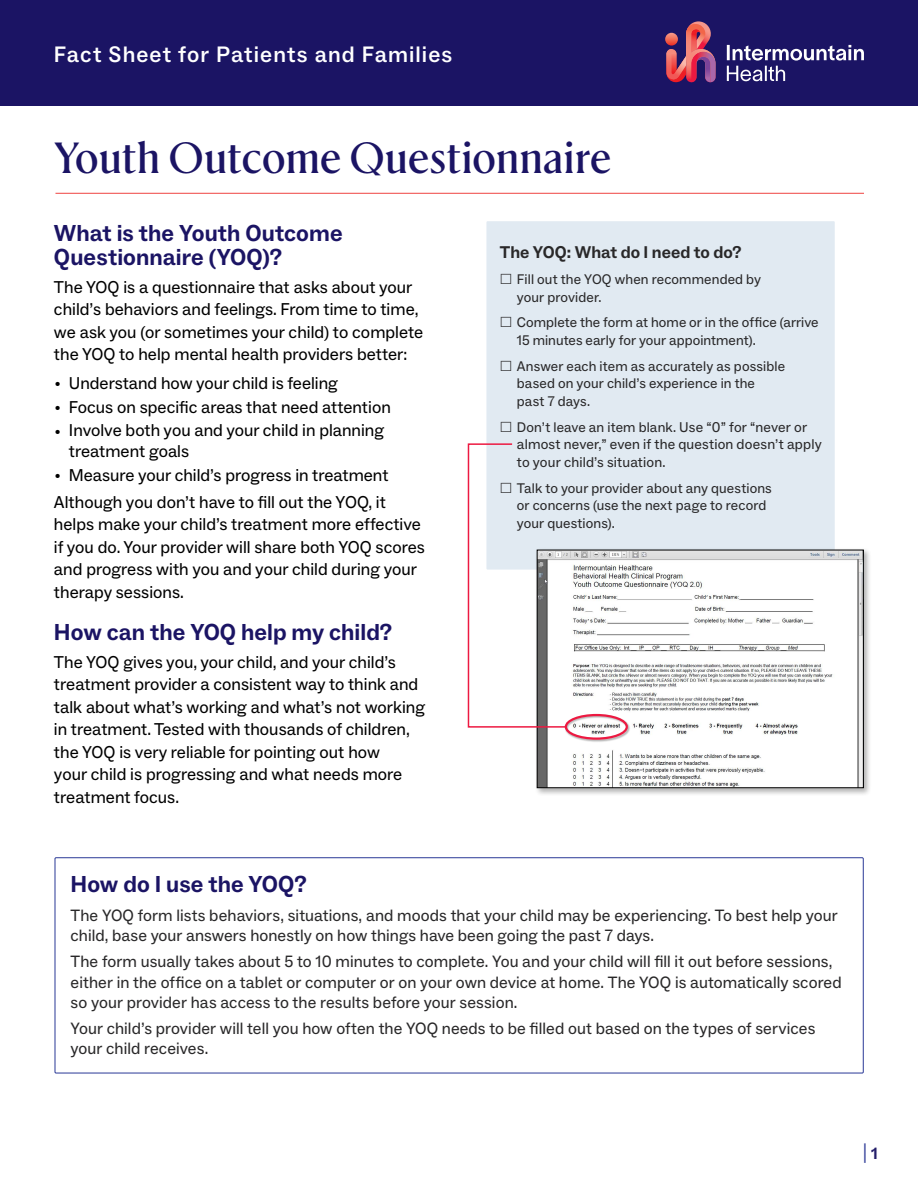
<style>
.page{position:relative;width:918px;height:1188px;background:#fff}
.page>*{position:absolute;margin:0;border:0;box-sizing:border-box;transform-origin:0 0}
.Title__h1{font:500 43.5px "Rector";letter-spacing:.01em;color:#1b1464}
.Level_1__h2{font:700 23.25px/24px "ABC Social";letter-spacing:.005em;color:#1b1464}
.t1{font:500 22.5px "ABC Social";letter-spacing:.05em;color:#fff}
.t2{font:19.5px "ABC Social";color:#323f99}
.Main__p{font:17.25px/22.5px "ABC Social";letter-spacing:.005em;color:#000}
.Title_bar{font:700 17.1px "ABC Social";color:#292829}
.Main_table{font:16.5px/20.2px "ABC Social";letter-spacing:.005em;color:#292829}
.t3{font:14.25px/17.9px "ABC Social";letter-spacing:.01em;color:#292829}
.t4{font:14.1px/17.9px "ABC Social";letter-spacing:.01em;color:#292829}
.s1{font-family:"Adobe Garamond Pro";font-size:15px}
.s2{font-size:14.25px}
.s3{font-weight:700;font-size:16.5px;color:#231d69}
</style>
<div class="page">
<div style="left:0;top:0;width:918px;height:106px;background:#1b1464"></div>
<svg style="left:727px;top:45px;width:137px;height:36px"></svg>
<svg style="left:665px;top:21px;width:51px;height:61px"></svg>
<hr style="left:55px;top:193px;width:809px;height:1px;background:#f15856">
<div style="left:55px;top:857px;width:809px;height:217px;border:1px solid #293896"></div>
<div style="left:486px;top:221px;width:349px;height:349px;background:#e1eaf2"></div>
<div style="left:535px;top:547px;width:337px;height:249px;background:#000;opacity:.3"></div>
<img style="left:539px;top:552px;width:323px;height:234px">
<div style="left:537px;top:550px;width:327px;height:238px;border:1px solid #000"></div>
<div style="left:565px;top:714px;width:66px;height:29px;background:#000;opacity:.3"></div>
<div style="left:565px;top:714px;width:63px;height:26px;border:2px solid #ed1941;border-radius:50%"></div>
<svg style="left:467px;top:443px;width:101px;height:285px"></svg>
<h3 class="t1" style="left:54px;top:40px;width:400px">Fact Sheet for Patients and Families</h3>
<p class="Title__h1" style="left:54px;top:128px;width:559px">Youth Outcome Questionnaire</p>
<p class="Level_1__h2" style="left:54px;top:222px;width:290px">What is the Youth Outcome<br>Questionnaire (YOQ)?</p>
<p class="Main__p" style="left:54px;top:276px;width:371px">The YOQ is a questionnaire that asks about your child’s behaviors and feelings. From time to time, we ask you (or sometimes your child) to complete the YOQ to help mental health providers better:</p>
<p class="Main__p" style="left:55px;top:372px;width:285px"><span class="s1">•</span> Understand how your child is feeling</p>
<p class="Main__p" style="left:55px;top:396px;width:338px"><span class="s1">•</span> Focus on specific areas that need attention</p>
<p class="Main__p" style="left:69px;top:420px;width:317px;line-height:21px;text-indent:-14px"><span class="s1">•</span> Involve both you and your child in planning treatment goals</p>
<p class="Main__p" style="left:55px;top:464px;width:335px"><span class="s1">•</span> Measure your child’s progress in treatment</p>
<p class="Main__p" style="left:54px;top:491px;width:373px">Although you don’t have to fill out the YOQ, it helps make your child’s treatment more effective if you do. Your provider will share both YOQ scores and progress with you and your child during your therapy sessions.</p>
<p class="Level_1__h2" style="left:54px;top:621px;width:340px">How can the YOQ help my child?</p>
<p class="Main__p" style="left:54px;top:651px;width:373px">The YOQ gives you, your child, and your child’s treatment provider a consistent way to think and talk about what’s working and what’s not working in treatment. Tested with thousands of children, the YOQ is very reliable for pointing out how<br>your child is progressing and what needs more treatment focus.</p>
<p class="Title_bar" style="left:500px;top:242px;width:243px">The YOQ: What do I need to do?</p>
<p class="t4" style="left:517px;top:271px;width:246px">Fill out the YOQ when recommended by your provider.</p>
<p class="t4" style="left:517px;top:314px;width:303px">Complete the form at home or in the office (arrive<br>15 minutes early for your appointment).</p>
<p class="t4" style="left:517px;top:357px;width:270px">Answer each item as accurately as possible based on your child’s experience in the past 7 days.</p>
<p class="t4" style="left:517px;top:418px;width:292px">Don’t leave an item blank. <span class="s2">Use “0” for “never or</span></p>
<p class="t3" style="left:517px;top:436px;width:306px">almost never,” even if the question doesn’t apply to your child’s situation.</p>
<p class="t4" style="left:517px;top:479px;width:256px">Talk to your provider about any questions or concerns (use the next page to record your questions).</p>
<p class="Level_1__h2" style="left:71px;top:872px;width:238px">How do I use the YOQ?</p>
<p class="Main_table" style="left:71px;top:905px;width:769px">The YOQ form lists behaviors, situations, and moods that your child may be experiencing. To best help your child, base your answers honestly on how things have been going the past 7 days.</p>
<p class="Main_table" style="left:71px;top:952px;width:773px">The form usually takes about 5 to 10 minutes to complete. You and your child will fill it out before sessions, either in the office on a tablet or computer or on your own device at home. The YOQ is automatically scored so your provider has access to the results before your session.</p>
<p class="Main_table" style="left:71px;top:1019px;width:746px">Your child’s provider will tell you how often the YOQ needs to be filled out based on the types of services your child receives.</p>
<p class="t2" style="left:863px;top:1139px;width:16px">|<span class="s3">1</span></p>
</div>
